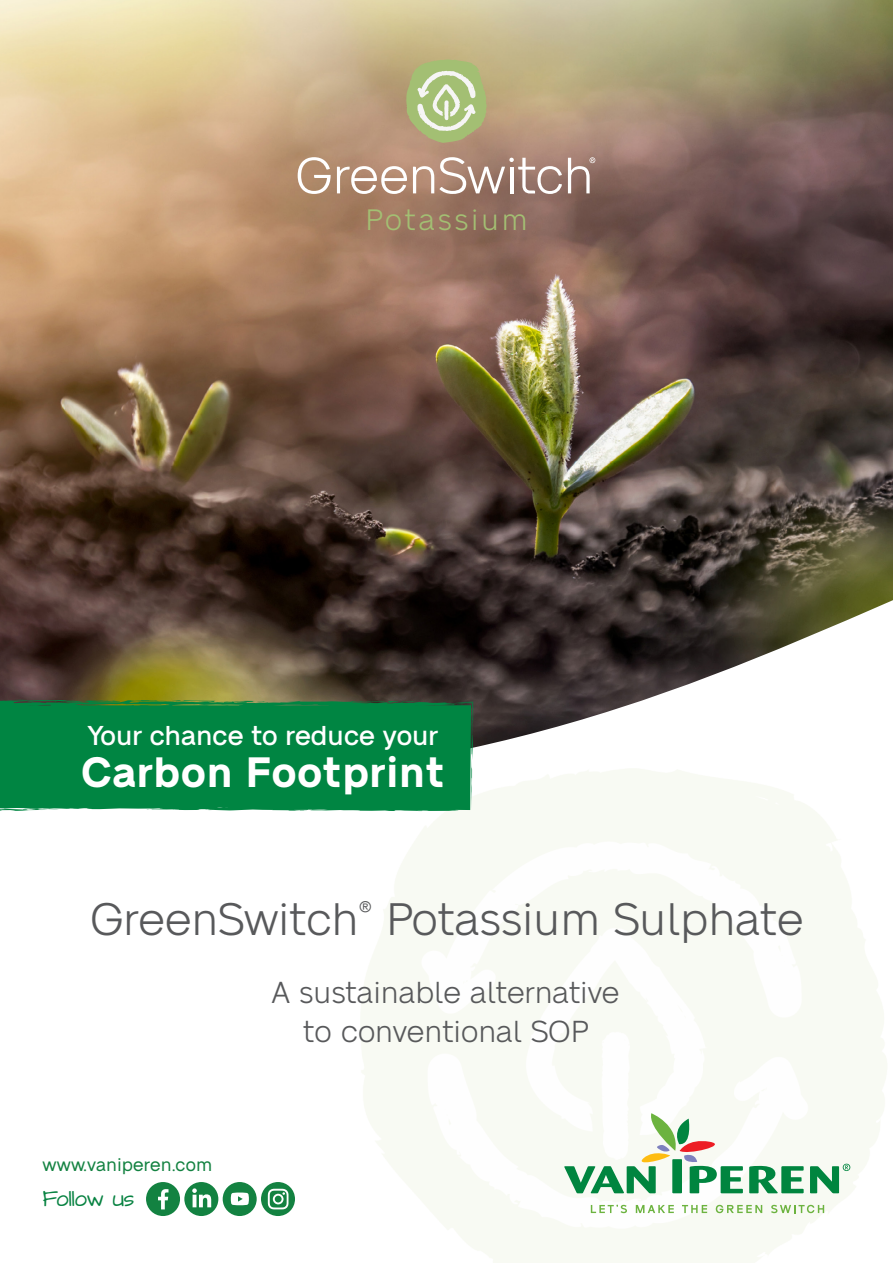
<style>
.page{position:relative;width:893px;height:1263px;background:#fff}
.page>*{position:absolute;margin:0;border:0;box-sizing:border-box;transform-origin:0 0}
.t1{font:45px "Neue Alte Grotesk";color:#58595b}
.t2{font:700 42px "Neue Alte Grotesk";letter-spacing:.025em;color:#fff}
.t3{font:30px/39px "Neue Alte Grotesk";color:#58595b;text-align:center}
.t4{font:29.25px "Neue Alte Grotesk";letter-spacing:.1em;color:#a3bf73}
.t5{font:500 27px "Neue Alte Grotesk";color:#fff}
.t6{font:18px "Neue Alte Grotesk";letter-spacing:.01em;color:#138241}
.t7{font:18px "Architects Daughter";letter-spacing:.01em;color:#078241}
</style>
<div class="page">
<img style="left:361px;top:797px;width:526px;height:466px">
<img style="left:0;top:0;width:893px;height:793px">
<svg style="left:749px;top:1166px;width:55px;height:27px"></svg>
<svg style="left:564px;top:1113px;width:179px;height:80px"></svg>
<div style="left:672px;top:1159px;width:10px;height:34px;background:#00853f"></div>
<svg style="left:810px;top:1164px;width:40px;height:29px"></svg>
<svg style="left:591px;top:1204px;width:36px;height:9px"></svg>
<svg style="left:636px;top:1205px;width:38px;height:8px"></svg>
<svg style="left:682px;top:1205px;width:25px;height:8px"></svg>
<svg style="left:716px;top:1205px;width:46px;height:8px"></svg>
<svg style="left:771px;top:1205px;width:53px;height:8px"></svg>
<svg style="left:406px;top:59px;width:81px;height:84px"></svg>
<svg style="left:298px;top:157px;width:33px;height:37px"></svg>
<svg style="left:337px;top:166px;width:70px;height:28px"></svg>
<svg style="left:413px;top:157px;width:149px;height:37px"></svg>
<svg style="left:568px;top:157px;width:27px;height:36px"></svg>
<div style="left:184px;top:1182px;width:34px;height:34px;background:#138241;border-radius:50%"></div>
<svg style="left:192px;top:1188px;width:19px;height:19px"></svg>
<div style="left:223px;top:1182px;width:34px;height:34px;background:#138241;border-radius:50%"></div>
<svg style="left:231px;top:1192px;width:18px;height:13px"></svg>
<div style="left:146px;top:1182px;width:34px;height:34px;background:#138241;border-radius:50%"></div>
<svg style="left:158px;top:1189px;width:11px;height:20px"></svg>
<svg style="left:261px;top:1182px;width:34px;height:34px"></svg>
<svg style="left:268px;top:1189px;width:20px;height:20px"></svg>
<svg style="left:0;top:693px;width:473px;height:125px;fill:#008542"></svg>
<p class="t4" style="left:365px;top:204px;width:164px">Potassium</p>
<p class="t5" style="left:87px;top:721px;width:352px">Your chance to reduce your</p>
<h2 class="t2" style="left:81px;top:748px;width:365px">Carbon Footprint</h2>
<h1 class="t1" style="left:90px;top:895px;width:715px">GreenSwitch<sup>®</sup> Potassium Sulphate</h1>
<p class="t6" style="left:43px;top:1155px;width:171px">www.vaniperen.com</p>
<p class="t7" style="left:43px;top:1186px;width:93px">Follow us</p>
<p class="t3" style="left:272px;top:974px;width:349px">A sustainable alternative to conventional SOP</p>
</div>
